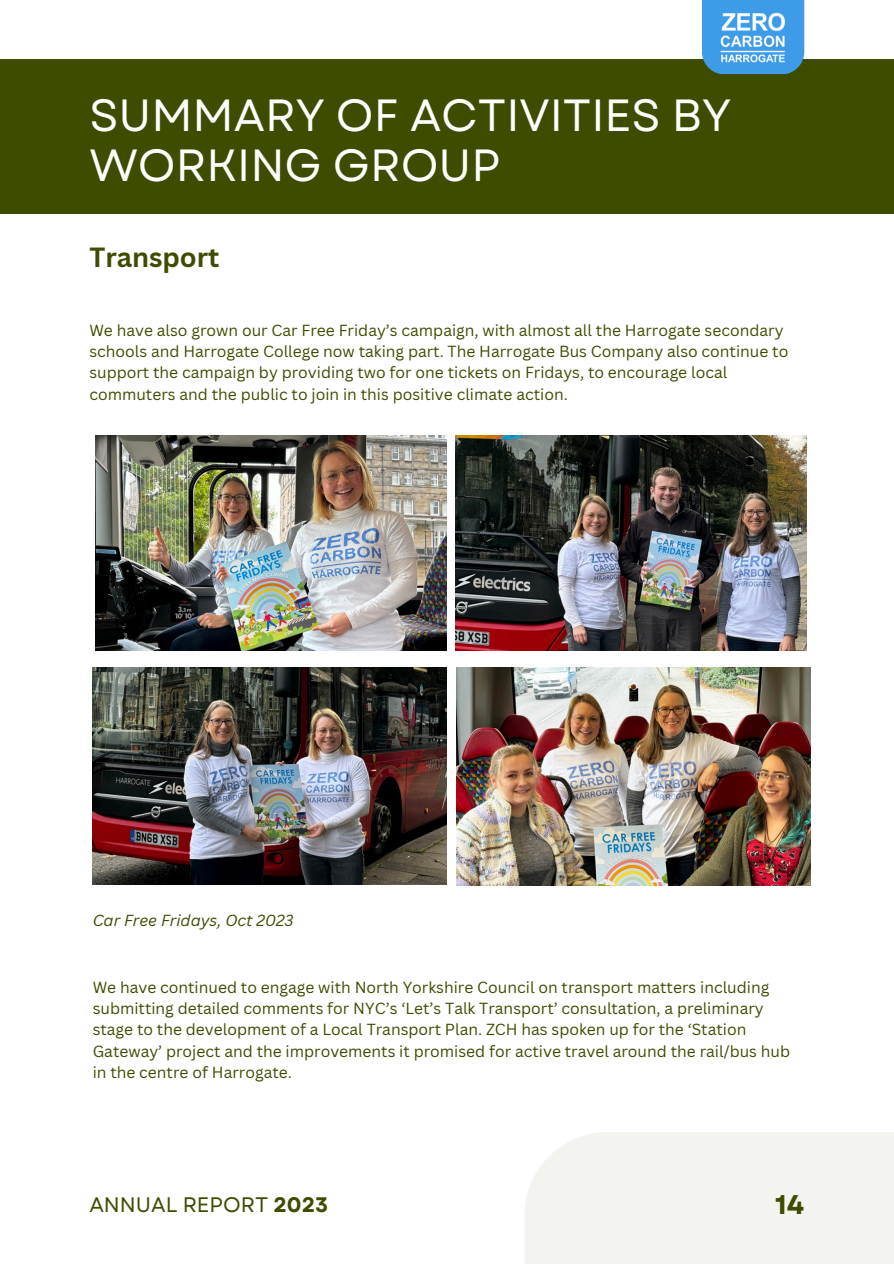
<style>
.page{position:relative;width:894px;height:1264px;background:#fff}
.page>*{position:absolute;margin:0;border:0;box-sizing:border-box;transform-origin:0 0}
.t1{font:45px/49.5px "Garet";color:#fcfdfc}
.t2{font:700 27px "Canva Sans";color:#3e4c00}
.t3{font:700 27px "Garet";color:#3e4c00}
.t4{font:21px "Garet";color:#3e4c00}
.t5{font:15.6px/21.3px "Canva Sans";color:#3e4c00}
.t6{font:italic 15.6px "Canva Sans";color:#3e4c00}
.s1{font-weight:700}
</style>
<div class="page">
<div style="left:524px;top:1131px;width:369px;height:132px;background:#f3f4f0"></div>
<img style="left:93px;top:667px;width:353px;height:217px">
<img style="left:456px;top:667px;width:354px;height:218px">
<img style="left:95px;top:435px;width:351px;height:216px">
<div style="left:0;top:59px;width:893px;height:155px;background:#3e4c00"></div>
<div style="left:701px;top:0;width:103px;height:74px;background:#3d9be8"></div>
<img style="left:720px;top:12px;width:65px;height:51px">
<img style="left:455px;top:435px;width:351px;height:216px">
<p class="t1" style="left:89px;top:91px;width:643px">SUMMARY OF ACTIVITIES BY<br>WORKING GROUP</p>
<h2 class="t2" style="left:89px;top:238px;width:132px">Transport</h2>
<p class="t5" style="left:89px;top:319px;width:700px">We have also grown our Car Free Friday’s campaign, with almost all the Harrogate secondary schools and Harrogate College now taking part. The Harrogate Bus Company also continue to support the campaign by providing two for one tickets on Fridays, to encourage local commuters and the public to join in this positive climate action.</p>
<h3 class="t6" style="left:93px;top:909px;width:202px">Car Free Fridays, Oct 2023</h3>
<p class="t5" style="left:93px;top:976px;width:698px">We have continued to engage with North Yorkshire Council on transport matters including submitting detailed comments for NYC’s ‘Let’s Talk Transport’ consultation, a preliminary stage to the development of a Local Transport Plan. ZCH has spoken up for the ‘Station Gateway’ project and the improvements it promised for active travel around the rail/bus hub in the centre of Harrogate.</p>
<p class="t4" style="left:89px;top:1189px;width:240px">ANNUAL REPORT <span class="s1">2023</span></p>
<h1 class="t3" style="left:775px;top:1184px;width:30px">14</h1>
</div>
